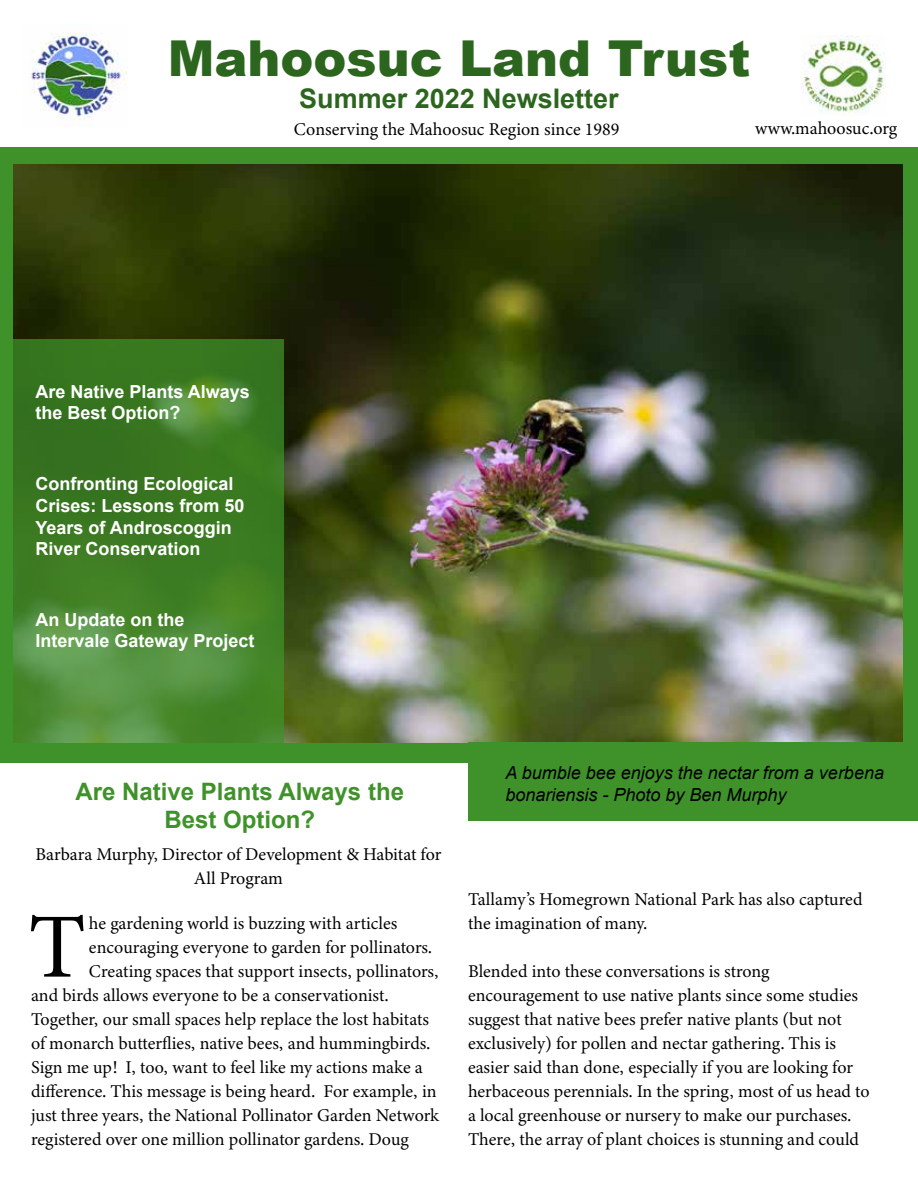
<style>
.page{position:relative;width:918px;height:1188px;background:#fff}
.page>*{position:absolute;margin:0;border:0;box-sizing:border-box;transform-origin:0 0}
.t1{font:91.8px "Minion Variable Concept";color:#000}
.t2{font:900 49.5px "Arial";color:#2c651e}
.t3{font:700 27px "Arial";color:#2c651e}
.t4{font:700 24px/28.8px "Arial";color:#3f9229;text-align:center}
.t5{font:18px/24px "Minion Variable Concept";color:#000}
.t6{font:700 18px/21.6px "Arial";color:#fff}
.t7{font:italic 18px/21.6px "Arial";color:#000}
.t8{font:18px/24px "Minion Pro";letter-spacing:-.005em;color:#000;text-align:center}
</style>
<div class="page">
<div style="left:0;top:147px;width:918px;height:615px;background:#3f9229"></div>
<img style="left:14px;top:164px;width:888px;height:579px">
<img style="left:802px;top:35px;width:84px;height:78px">
<img style="left:31px;top:25px;width:96px;height:101px">
<div style="left:468px;top:742px;width:450px;height:79px;background:#3f9229"></div>
<svg style="left:13px;top:339px;width:270px;height:404px;fill:#3c7c22"></svg>
<h2 class="t2" style="left:168px;top:22px;width:584px">Mahoosuc Land Trust</h2>
<h3 class="t3" style="left:299px;top:81px;width:321px">Summer 2022 Newsletter</h3>
<p class="t5" style="left:294px;top:117px;width:327px">Conserving the Mahoosuc Region since 1989</p>
<p class="t6" style="left:35px;top:381px;width:216px">Are Native Plants Always the Best Option?</p>
<p class="t6" style="left:35px;top:474px;width:211px">Confronting Ecological<br>Crises: Lessons from 50<br>Years of Androscoggin<br>River Conservation</p>
<p class="t6" style="left:35px;top:609px;width:221px">An Update on the<br>Intervale Gateway Project</p>
<p class="t5" style="left:755px;top:116px;width:144px">www.mahoosuc.org</p>
<h3 class="t4" style="left:75px;top:778px;width:330px">Are Native Plants Always the<br>Best Option?</h3>
<p class="t8" style="left:36px;top:842px;width:407px">Barbara Murphy, Director of Development &amp; Habitat for<br>All Program</p>
<h1 class="t1" style="left:28px;top:883px;width:59px">T</h1>
<p class="t5" style="left:89px;top:911px;width:310px">he gardening world is buzzing with articles</p>
<p class="t5" style="left:89px;top:935px;width:345px">encouraging everyone to garden for pollinators.</p>
<p class="t5" style="left:89px;top:959px;width:351px">Creating spaces that support insects, pollinators,</p>
<p class="t5" style="left:31px;top:983px;width:359px">and birds allows everyone to be a conservationist.</p>
<p class="t5" style="left:31px;top:1007px;width:400px">Together, our small spaces help replace the lost habitats</p>
<p class="t5" style="left:31px;top:1031px;width:401px">of monarch butterflies, native bees, and hummingbirds.</p>
<p class="t5" style="left:31px;top:1055px;width:393px">Sign me up! I, too, want to feel like my actions make a</p>
<p class="t5" style="left:31px;top:1079px;width:407px">difference. This message is being heard. For example, in</p>
<p class="t5" style="left:31px;top:1103px;width:409px">just three years, the National Pollinator Garden Network</p>
<p class="t5" style="left:31px;top:1127px;width:379px">registered over one million pollinator gardens. Doug</p>
<p class="t7" style="left:506px;top:762px;width:380px">A bumble bee enjoys the nectar from a verbena bonariensis - Photo by Ben Murphy</p>
<p class="t5" style="left:468px;top:887px;width:396px">Tallamy’s Homegrown National Park has also captured the imagination of many.</p>
<p class="t5" style="left:468px;top:959px;width:403px">Blended into these conversations is strong encouragement to use native plants since some studies suggest that native bees prefer native plants (but not exclusively) for pollen and nectar gathering. This is easier said than done, especially if you are looking for herbaceous perennials. In the spring, most of us head to a local greenhouse or nursery to make our purchases.<br>There, the array of plant choices is stunning and could</p>
</div>
